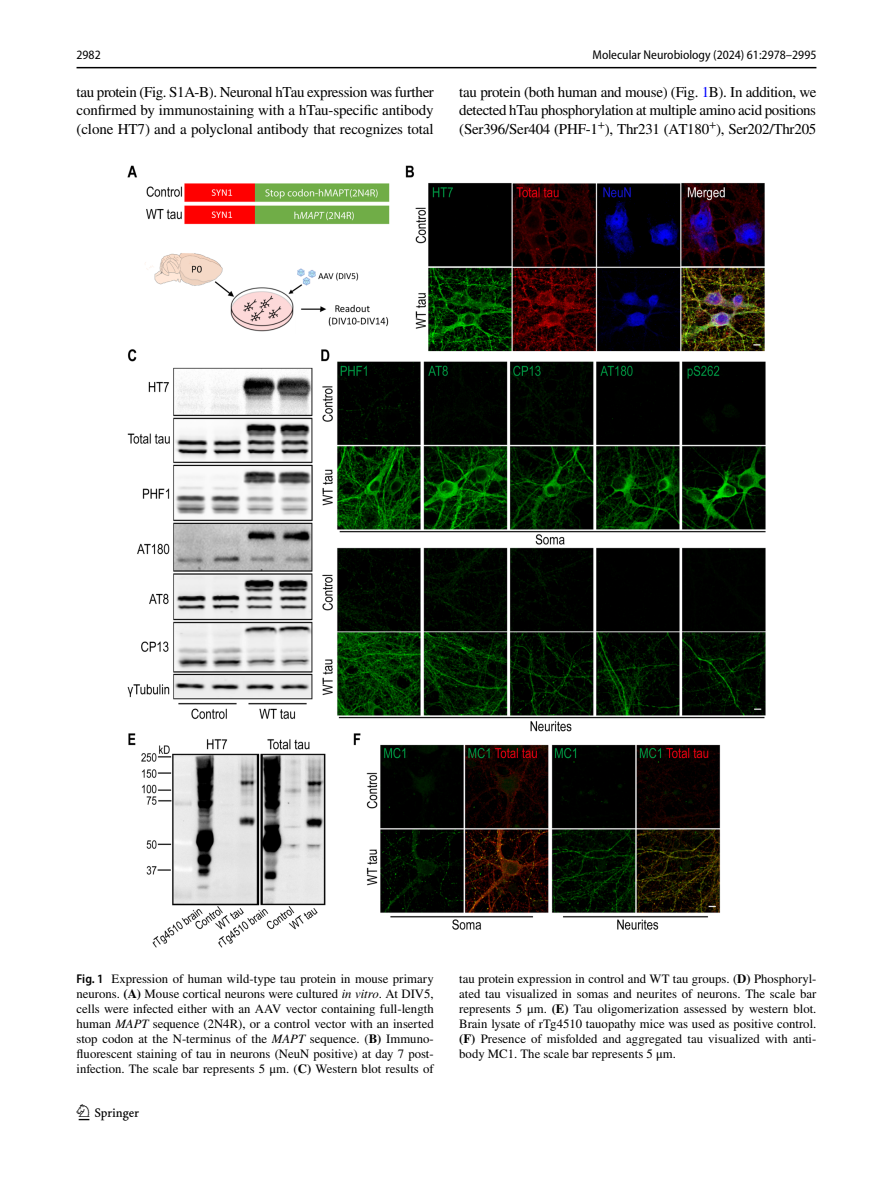
<style>
.page{position:relative;width:893px;height:1187px;background:#fff}
.page>*{position:absolute;margin:0;border:0;box-sizing:border-box;transform-origin:0 0}
.t1{font:22.5px "Springnew Regular 3";color:#000}
.t2{font:15px/18.8px "STIX";letter-spacing:-.015em;color:#000;text-align:justify}
.t3{font:12.75px/15px "STIX";color:#000;text-align:justify}
.t4{font:semi-condensed 12.75px "Myriad Pro";color:#000}
.s1{color:#00f}
.s2{font-family:"Myriad Pro";font-weight:600;font-stretch:semi-condensed}
.s3{font-weight:700}
.s4{font-style:italic}
</style>
<div class="page">
<hr style="left:77px;top:67px;width:739px;height:1px;background:#000">
<img style="left:128px;top:165px;width:637px;height:782px">
<p class="t4" style="left:77px;top:48px;width:26px">2982</p>
<p class="t4" style="left:593px;top:48px;width:225px">Molecular Neurobiology (2024) 61:2978–2995</p>
<p class="t2" style="left:77px;top:83px;width:359px">tau protein (Fig. S1A-B). Neuronal hTau expression was further confirmed by immunostaining with a hTau-specific antibody (clone HT7) and a polyclonal antibody that recognizes total</p>
<p class="t2" style="left:459px;top:83px;width:359px">tau protein (both human and mouse) (Fig. <span class="s1">1</span>B). In addition, we detected hTau phosphorylation at multiple amino acid positions (Ser396/Ser404 (PHF-1<sup>+</sup>), Thr231 (AT180<sup>+</sup>), Ser202/Thr205</p>
<p class="t3" style="left:77px;top:971px;width:359px"><span class="s2">Fig. 1</span> Expression of human wild-type tau protein in mouse primary neurons. <span class="s3">(A)</span> Mouse cortical neurons were cultured <span class="s4">in vitro</span>. At DIV5, cells were infected either with an AAV vector containing full-length human <span class="s4">MAPT</span> sequence (2N4R), or a control vector with an inserted stop codon at the N-terminus of the <span class="s4">MAPT</span> sequence. (<span class="s3">B)</span> Immuno&shy;fluorescent staining of tau in neurons (NeuN positive) at day 7 post&shy;infection. The scale bar represents 5 μm. (<span class="s3">C)</span> Western blot results of</p>
<p class="t3" style="left:459px;top:971px;width:359px">tau protein expression in control and WT tau groups. (<span class="s3">D)</span> Phosphoryl&shy;ated tau visualized in somas and neurites of neurons. The scale bar represents 5 μm. <span class="s3">(E)</span> Tau oligomerization assessed by western blot.<br>Brain lysate of rTg4510 tauopathy mice was used as positive control. <span class="s3">(F)</span> Presence of misfolded and aggregated tau visualized with anti&shy;body MC1. The scale bar represents 5 μm.</p>
<h1 class="t1" style="left:79px;top:1104px;width:62px">1 3</h1>
</div>
